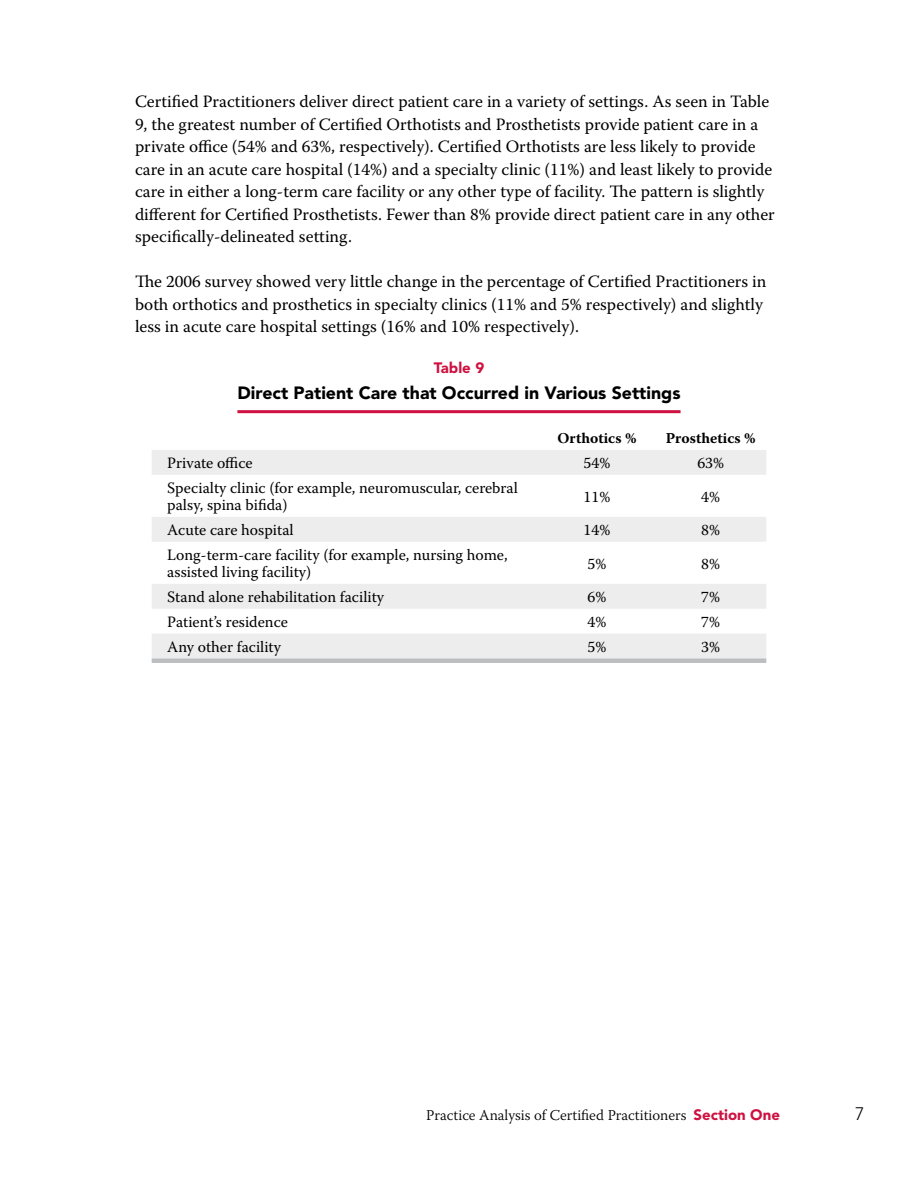
<style>
.page{position:relative;width:918px;height:1188px;background:#fff}
.page>*{position:absolute;margin:0;border:0;box-sizing:border-box;transform-origin:0 0}
.t1{font:300 18px "Avenir";color:#000}
.t2{font:900 17.7px "Avenir";color:#000}
.t3{font:17.25px/22.5px "Warnock Pro";color:#000}
.t4{font:15.75px/17.2px "Warnock Pro";color:#000}
.t5{font:300 15px "Warnock Pro";color:#000}
.t6{font:700 15px "Warnock Pro";color:#000}
.t7{font:900 15px "Avenir";color:#ce1141}
.s1{font-family:"Avenir";font-weight:900;color:#ce1141}
</style>
<div class="page">
<hr style="left:237px;top:410px;width:444px;height:3px;background:#ce1141">
<svg style="left:152px;top:450px;width:614px;height:208px"></svg>
<svg style="left:152px;top:658px;width:614px;height:5px;background:#c1c3c5"></svg>
<p class="t3" style="left:135px;top:90px;width:641px">Certified Practitioners deliver direct patient care in a variety of settings. As seen in Table 9, the greatest number of Certified Orthotists and Prosthetists provide patient care in a private office (54% and 63%, respectively). Certified Orthotists are less likely to provide care in an acute care hospital (14%) and a specialty clinic (11%) and least likely to provide care in either a long-term care facility or any other type of facility. The pattern is slightly different for Certified Prosthetists. Fewer than 8% provide direct patient care in any other specifically-delineated setting.</p>
<p class="t3" style="left:135px;top:270px;width:633px">The 2006 survey showed very little change in the percentage of Certified Practitioners in both orthotics and prosthetics in specialty clinics (11% and 5% respectively) and slightly less in acute care hospital settings (16% and 10% respectively).</p>
<p class="t7" style="left:434px;top:358px;width:52px">Table 9</p>
<p class="t2" style="left:237px;top:383px;width:445px">Direct Patient Care that Occurred in Various Settings</p>
<p class="t6" style="left:557px;top:429px;width:81px">Orthotics %</p>
<p class="t6" style="left:666px;top:429px;width:91px">Prosthetics %</p>
<p class="t4" style="left:167px;top:454px;width:87px">Private office</p>
<p class="t4" style="left:584px;top:454px;width:28px">54%</p>
<p class="t4" style="left:697px;top:454px;width:28px">63%</p>
<p class="t4" style="left:167px;top:479px;width:352px">Specialty clinic (for example, neuromuscular, cerebral palsy, spina bifida)</p>
<p class="t4" style="left:584px;top:488px;width:28px">11%</p>
<p class="t4" style="left:701px;top:488px;width:20px">4%</p>
<p class="t4" style="left:167px;top:521px;width:128px">Acute care hospital</p>
<p class="t4" style="left:584px;top:521px;width:28px">14%</p>
<p class="t4" style="left:701px;top:521px;width:20px">8%</p>
<p class="t4" style="left:167px;top:546px;width:342px">Long-term-care facility (for example, nursing home, assisted living facility)</p>
<p class="t4" style="left:588px;top:555px;width:20px">5%</p>
<p class="t4" style="left:701px;top:555px;width:20px">8%</p>
<p class="t4" style="left:167px;top:588px;width:218px">Stand alone rehabilitation facility</p>
<p class="t4" style="left:588px;top:588px;width:20px">6%</p>
<p class="t4" style="left:701px;top:588px;width:20px">7%</p>
<p class="t4" style="left:167px;top:613px;width:122px">Patient’s residence</p>
<p class="t4" style="left:588px;top:613px;width:20px">4%</p>
<p class="t4" style="left:701px;top:613px;width:20px">7%</p>
<p class="t4" style="left:167px;top:638px;width:115px">Any other facility</p>
<p class="t4" style="left:588px;top:638px;width:20px">5%</p>
<p class="t4" style="left:701px;top:638px;width:20px">3%</p>
<p class="t5" style="left:426px;top:1106px;width:355px">Practice Analysis of Certified Practitioners <span class="s1">Section One</span></p>
<p class="t1" style="left:855px;top:1103px;width:11px">7</p>
</div>
